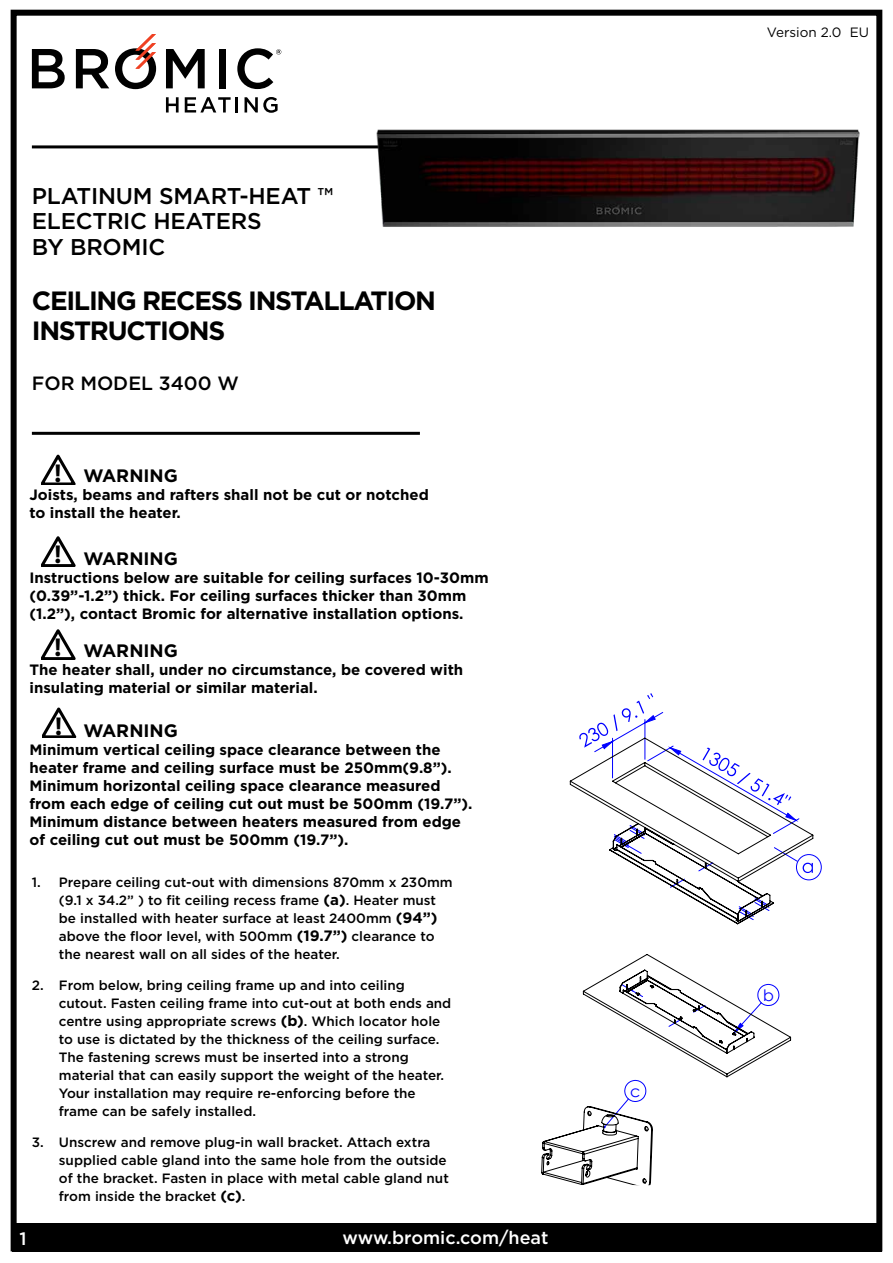
<style>
.page{position:relative;width:893px;height:1263px;background:#fff}
.page>*{position:absolute;margin:0;border:0;box-sizing:border-box;transform-origin:0 0}
.t1{font:700 26.4px/30px "Gotham";letter-spacing:-.05em;color:#000}
.t2{font:700 25.95px "Myriad";color:#000}
.t3{font:500 22.8px/25.2px "Gotham";letter-spacing:-.01em;color:#000}
.t4{font:500 19.2px "Gotham";color:#000}
.t5{font:700 18px "Gotham";color:#000}
.t6{font:500 18px "Gotham";color:#fff}
.t7{font:15.9px "Century Gothic";color:#00f}
.t8{font:700 15px/18px "Gotham";color:#000}
.t9{font:500 13.5px/18px "Gotham";color:#000}
.t10{font:13.5px "Gotham";color:#000}
.s1{font-family:"Myriad";font-size:25.95px}
.s2{font-weight:700;font-size:15px}
</style>
<div class="page">
<div style="left:12px;top:1223px;width:870px;height:29px;background:#000"></div>
<div style="left:11px;top:10px;width:871px;height:1241px;border:6px solid #000"></div>
<svg style="left:41px;top:536px;width:35px;height:30px"></svg>
<svg style="left:42px;top:707px;width:35px;height:30px"></svg>
<svg style="left:41px;top:629px;width:35px;height:30px"></svg>
<svg style="left:41px;top:454px;width:35px;height:30px"></svg>
<svg style="left:541px;top:954px;width:251px;height:231px"></svg>
<hr style="left:32px;top:145px;width:388px;height:3px;background:#000">
<hr style="left:32px;top:432px;width:388px;height:3px;background:#000">
<svg style="left:32px;top:49px;width:33px;height:39px"></svg>
<svg style="left:76px;top:49px;width:33px;height:39px"></svg>
<svg style="left:166px;top:49px;width:39px;height:39px"></svg>
<div style="left:219px;top:49px;width:7px;height:40px;background:#000"></div>
<svg style="left:237px;top:48px;width:44px;height:41px"></svg>
<svg style="left:166px;top:97px;width:13px;height:15px"></svg>
<svg style="left:185px;top:97px;width:53px;height:15px"></svg>
<svg style="left:245px;top:97px;width:33px;height:16px"></svg>
<svg style="left:115px;top:34px;width:41px;height:55px"></svg>
<img style="left:353px;top:129px;width:507px;height:98px">
<svg style="left:579px;top:693px;width:85px;height:44px"></svg>
<svg style="left:569px;top:737px;width:245px;height:188px"></svg>
<div style="left:796px;top:854px;width:26px;height:26px;border:1px solid #00f;border-radius:50%"></div>
<h3 class="t3" style="left:32px;top:183px;width:303px">PLATINUM SMART-HEAT ™<br>ELECTRIC HEATERS<br>BY BROMIC</h3>
<h1 class="t1" style="left:32px;top:285px;width:406px">CEILING RECESS INSTALLATION<br>INSTRUCTIONS</h1>
<h3 class="t4" style="left:32px;top:371px;width:208px">FOR MODEL 3400 W</h3>
<h3 class="t5" style="left:55px;top:464px;width:125px"><span class="s1">!</span> WARNING</h3>
<p class="t8" style="left:30px;top:486px;width:401px">Joists, beams and rafters shall not be cut or notched to install the heater.</p>
<h2 class="t2" style="left:55px;top:541px;width:8px">!</h2>
<h3 class="t5" style="left:84px;top:546px;width:96px">WARNING</h3>
<p class="t8" style="left:30px;top:568px;width:461px">Instructions below are suitable for ceiling surfaces 10-30mm (0.39”-1.2”) thick. For ceiling surfaces thicker than 30mm (1.2”), contact Bromic for alternative installation options.</p>
<h3 class="t5" style="left:55px;top:639px;width:125px"><span class="s1">!</span> WARNING</h3>
<p class="t8" style="left:30px;top:660px;width:435px">The heater shall, under no circumstance, be covered with insulating material or similar material.</p>
<h2 class="t2" style="left:55px;top:712px;width:8px">!</h2>
<h3 class="t5" style="left:84px;top:718px;width:96px">WARNING</h3>
<p class="t8" style="left:30px;top:740px;width:445px">Minimum vertical ceiling space clearance between the heater frame and ceiling surface must be 250mm(9.8”).<br>Minimum horizontal ceiling space clearance measured from each edge of ceiling cut out must be 500mm (19.7”).<br>Minimum distance between heaters measured from edge of ceiling cut out must be 500mm (19.7”).</p>
<p class="t9" style="left:59px;top:873px;width:395px;text-indent:-27px">1. Prepare ceiling cut-out with dimensions 870mm x 230mm (9.1 x 34.2” ) to fit ceiling recess frame <span class="s2">(a)</span>. Heater must be installed with heater surface at least 2400mm <span class="s2">(94”) </span>above the floor level, with 500mm <span class="s2">(19.7”)</span> clearance to the nearest wall on all sides of the heater.</p>
<p class="t9" style="left:59px;top:976px;width:394px;text-indent:-27px">2. From below, bring ceiling frame up and into ceiling cutout. Fasten ceiling frame into cut-out at both ends and centre using appropriate screws <span class="s2">(b)</span>. Which locator hole to use is dictated by the thickness of the ceiling surface.<br>The fastening screws must be inserted into a strong material that can easily support the weight of the heater.<br>Your installation may require re-enforcing before the frame can be safely installed.</p>
<p class="t9" style="left:59px;top:1133px;width:391px;text-indent:-27px">3. Unscrew and remove plug-in wall bracket. Attach extra supplied cable gland into the same hole from the outside of the bracket. Fasten in place with metal cable gland nut from inside the bracket <span class="s2">(c)</span>.</p>
<h3 class="t6" style="left:19px;top:1227px;width:9px">1</h3>
<h3 class="t6" style="left:342px;top:1226px;width:207px">www.bromic.com/heat</h3>
<p class="t7" style="left:630px;top:1080px;width:12px">c</p>
<p class="t10" style="left:767px;top:24px;width:104px">Version 2.0 EU</p>
<p class="t7" style="left:763px;top:984px;width:12px">b</p>
</div>
